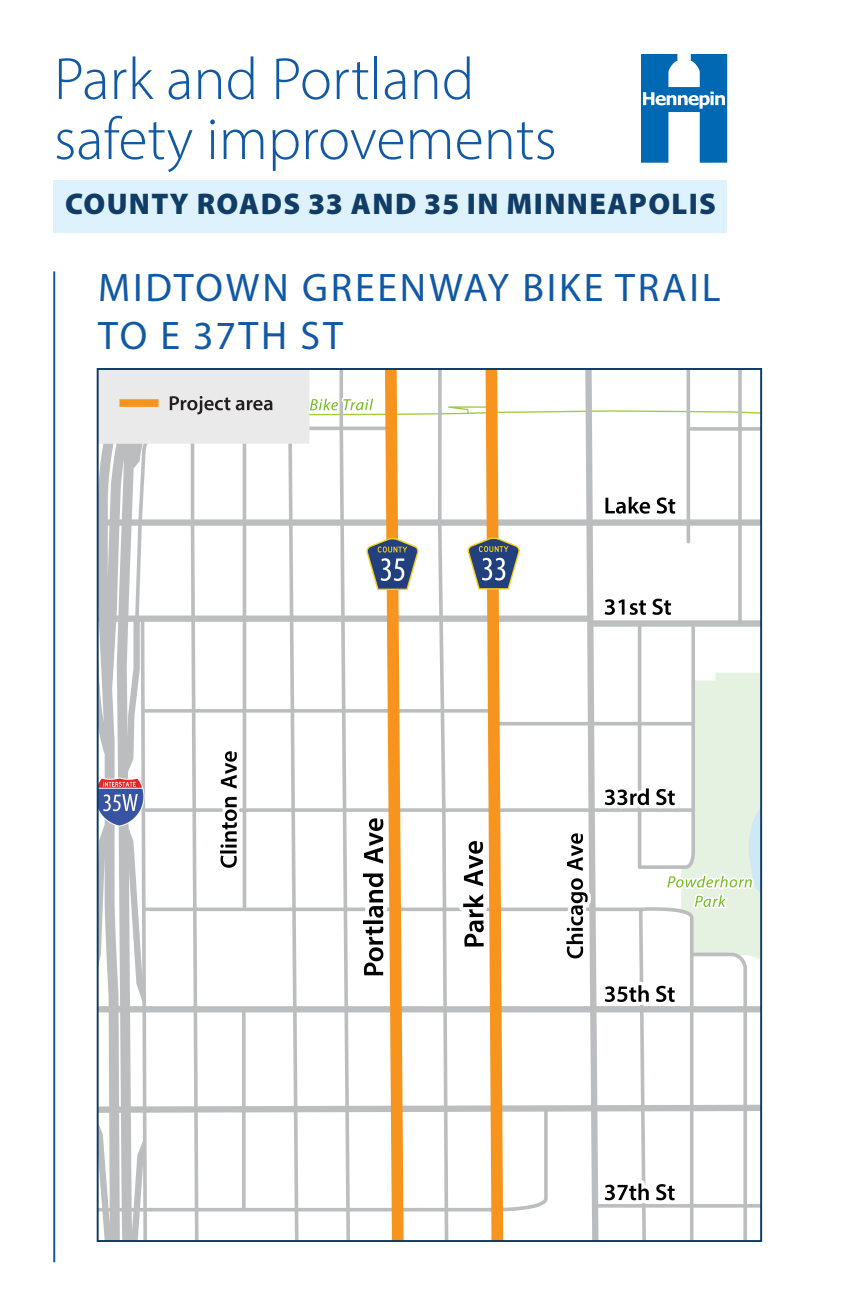
<style>
.page{position:relative;width:864px;height:1296px;background:#fff}
.page>*{position:absolute;margin:0;border:0;box-sizing:border-box;transform-origin:0 0}
.t1{font:300 60px/60px "Myriad Pro";color:#1159a5}
.t2{font:40px/48px "Myriad Pro";letter-spacing:.07em;color:#1159a5}
.t3{font:900 30px "Myriad Pro";letter-spacing:.045em;color:#103c66}
</style>
<div class="page">
<div style="left:54px;top:180px;width:673px;height:53px;background:#ddf2fc"></div>
<svg style="left:641px;top:54px;width:86px;height:109px"></svg>
<img style="left:100px;top:371px;width:659px;height:868px">
<hr style="left:53px;top:271px;width:2px;height:991px;background:#1159a5">
<h2 class="t1" style="left:54px;top:48px;width:504px">Park and Portland safety improvements</h2>
<h3 class="t3" style="left:65px;top:184px;width:653px">COUNTY ROADS 33 AND 35 IN MINNEAPOLIS</h3>
<h4 class="t2" style="left:98px;top:262px;width:624px">MIDTOWN GREENWAY BIKE TRAIL<br>TO E 37TH ST</h4>
</div>
